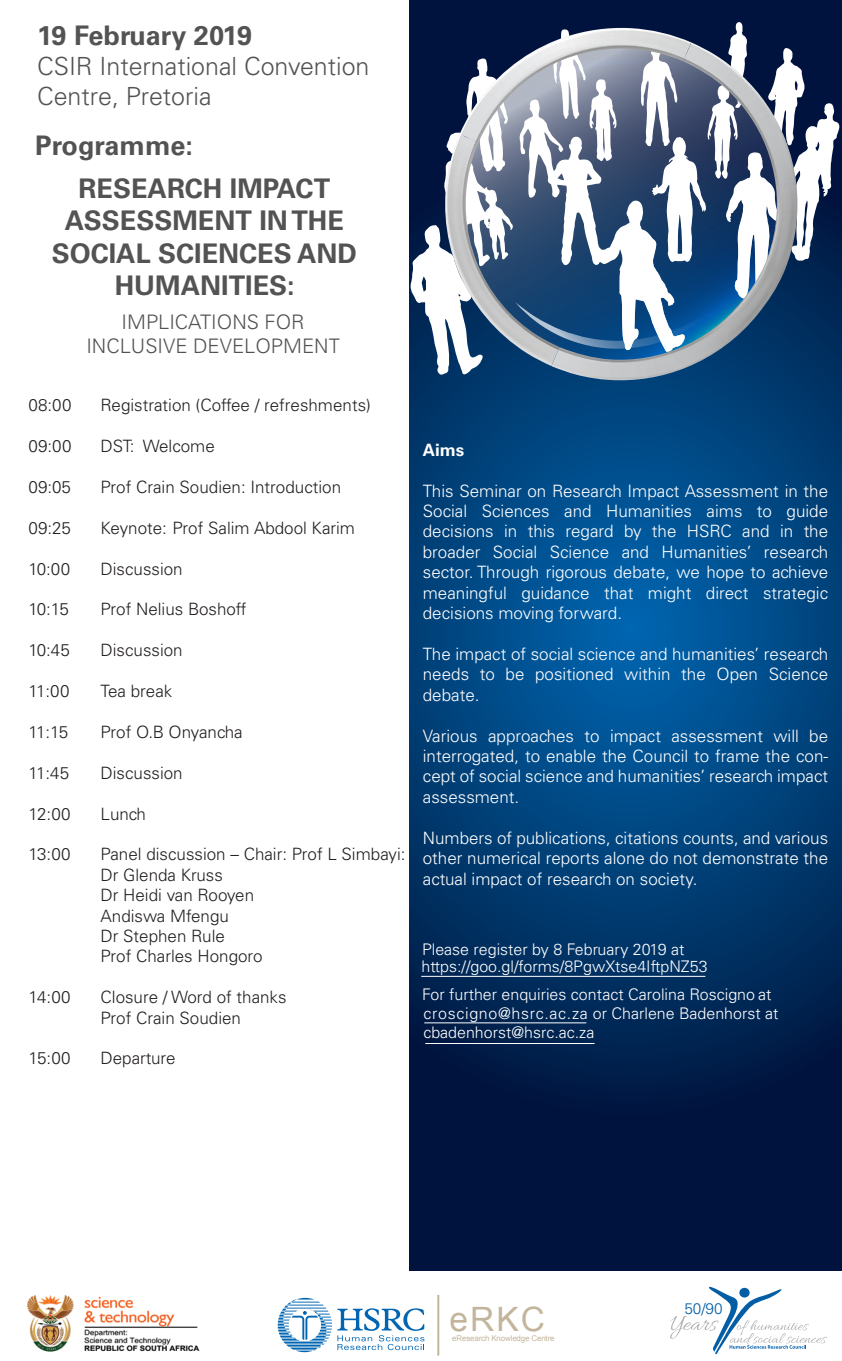
<style>
.page{position:relative;width:842px;height:1361px;background:#fff}
.page>*{position:absolute;margin:0;border:0;box-sizing:border-box;transform-origin:0 0}
.t1{font:33.5px "Arial";color:#c2b59b}
.t2{font:700 27px/32.4px "Univers";color:#525352;text-align:center}
.t3{font:300 25px/30px "Univers";color:#525352}
.t4{font:300 20px/24px "Univers";color:#525352;text-align:center}
.t5{font:300 17px/20.4px "Univers";color:#fff;text-align:justify}
.t6{font:300 17px/20.4px "Univers";color:#231f20}
.t7{font:700 17px "Univers";color:#fff}
.t8{font:300 16px/28.5px "Univers";color:#fff}
.t9{font:300 15.3px "Univers";color:#035ea5}
.t10{font:7.9px "Arial";letter-spacing:-.015em;color:#c2b59b}
</style>
<div class="page">
<svg style="left:409px;top:0;width:433px;height:1269px;background:#00356a"></svg>
<svg style="left:410px;top:22px;width:429px;height:358px"></svg>
<svg style="left:670px;top:1286px;width:157px;height:67px"></svg>
<svg style="left:278px;top:1297px;width:146px;height:54px"></svg>
<hr style="left:437px;top:1294px;width:2px;height:61px;background:#c2b59b">
<img style="left:27px;top:1295px;width:173px;height:57px">
<hr style="left:424px;top:1022px;width:162px;height:1px;background:#fff">
<hr style="left:421px;top:975px;width:284px;height:1px;background:#fff">
<hr style="left:425px;top:1043px;width:169px;height:1px;background:#fff">
<h2 class="t2" style="left:37px;top:20px;width:216px">19 February 2019</h2>
<h3 class="t3" style="left:37px;top:51px;width:334px">CSIR International Convention<br>Centre, Pretoria</h3>
<h2 class="t2" style="left:35px;top:130px;width:159px">Programme:</h2>
<h2 class="t2" style="left:52px;top:172px;width:307px">RESEARCH IMPACT<br>ASSESSMENT IN THE<br>SOCIAL SCIENCES AND<br>HUMANITIES:</h2>
<p class="t4" style="left:86px;top:310px;width:255px">IMPLICATIONS FOR<br>INCLUSIVE DEVELOPMENT</p>
<p class="t6" style="left:29px;top:395px;width:44px">08:00</p>
<p class="t6" style="left:101px;top:395px;width:272px">Registration (Coffee / refreshments)</p>
<p class="t6" style="left:29px;top:436px;width:44px">09:00</p>
<p class="t6" style="left:101px;top:436px;width:116px">DST: Welcome</p>
<p class="t6" style="left:29px;top:476px;width:44px">09:05</p>
<p class="t6" style="left:101px;top:476px;width:242px">Prof Crain Soudien: Introduction</p>
<p class="t6" style="left:29px;top:517px;width:44px">09:25</p>
<p class="t6" style="left:101px;top:517px;width:256px">Keynote: Prof Salim Abdool Karim</p>
<p class="t6" style="left:29px;top:558px;width:43px">10:00</p>
<p class="t6" style="left:101px;top:558px;width:84px">Discussion</p>
<p class="t6" style="left:29px;top:599px;width:42px">10:15</p>
<p class="t6" style="left:101px;top:599px;width:147px">Prof Nelius Boshoff</p>
<p class="t6" style="left:29px;top:640px;width:43px">10:45</p>
<p class="t6" style="left:101px;top:640px;width:84px">Discussion</p>
<p class="t6" style="left:29px;top:680px;width:42px">11:00</p>
<p class="t6" style="left:101px;top:680px;width:73px">Tea break</p>
<p class="t6" style="left:29px;top:721px;width:41px">11:15</p>
<p class="t6" style="left:101px;top:721px;width:144px">Prof O.B Onyancha</p>
<p class="t6" style="left:29px;top:762px;width:42px">11:45</p>
<p class="t6" style="left:101px;top:762px;width:84px">Discussion</p>
<p class="t6" style="left:29px;top:803px;width:44px">12:00</p>
<p class="t6" style="left:101px;top:803px;width:47px">Lunch</p>
<p class="t6" style="left:29px;top:844px;width:44px">13:00</p>
<p class="t6" style="left:101px;top:844px;width:306px">Panel discussion – Chair: Prof L Simbayi:<br>Dr Glenda Kruss<br>Dr Heidi van Rooyen<br>Andiswa Mfengu<br>Dr Stephen Rule<br>Prof Charles Hongoro</p>
<p class="t6" style="left:29px;top:986px;width:44px">14:00</p>
<p class="t6" style="left:101px;top:986px;width:188px">Closure / Word of thanks<br>Prof Crain Soudien</p>
<p class="t6" style="left:29px;top:1048px;width:44px">15:00</p>
<p class="t6" style="left:101px;top:1048px;width:77px">Departure</p>
<p class="t7" style="left:423px;top:440px;width:43px">Aims</p>
<p class="t5" style="left:423px;top:480px;width:407px">This Seminar on Research Impact Assessment in the Social Sciences and Humanities aims to guide decisions in this regard by the HSRC and in the broader Social Science and Humanities’ research sector. Through rigorous debate, we hope to achieve meaningful guidance that might direct strategic decisions moving forward.</p>
<p class="t5" style="left:423px;top:643px;width:407px">The impact of social science and humanities’ research needs to be positioned within the Open Science debate.</p>
<p class="t5" style="left:423px;top:725px;width:407px">Various approaches to impact assessment will be interrogated, to enable the Council to frame the con&shy;cept of social science and humanities’ research impact assessment.</p>
<p class="t5" style="left:423px;top:827px;width:407px">Numbers of publications, citations counts, and various other numerical reports alone do not demonstrate the actual impact of research on society.</p>
<p class="t8" style="left:422px;top:934px;width:264px">Please register by 8 February 2019 at</p>
<p class="t8" style="left:421px;top:951px;width:351px">https://goo.gl/forms/8PgwXtse4IftpNZ53<br>For further enquiries contact Carolina Roscigno at</p>
<p class="t8" style="left:423px;top:999px;width:356px">croscigno@hsrc.ac.za or Charlene Badenhorst at</p>
<p class="t8" style="left:423px;top:1017px;width:173px">cbadenhorst@hsrc.ac.za</p>
<h1 class="t1" style="left:450px;top:1297px;width:97px">eRKC</h1>
<p class="t10" style="left:452px;top:1332px;width:104px">eResearch Knowledge Centre</p>
<p class="t9" style="left:684px;top:1299px;width:40px">50/90</p>
</div>
